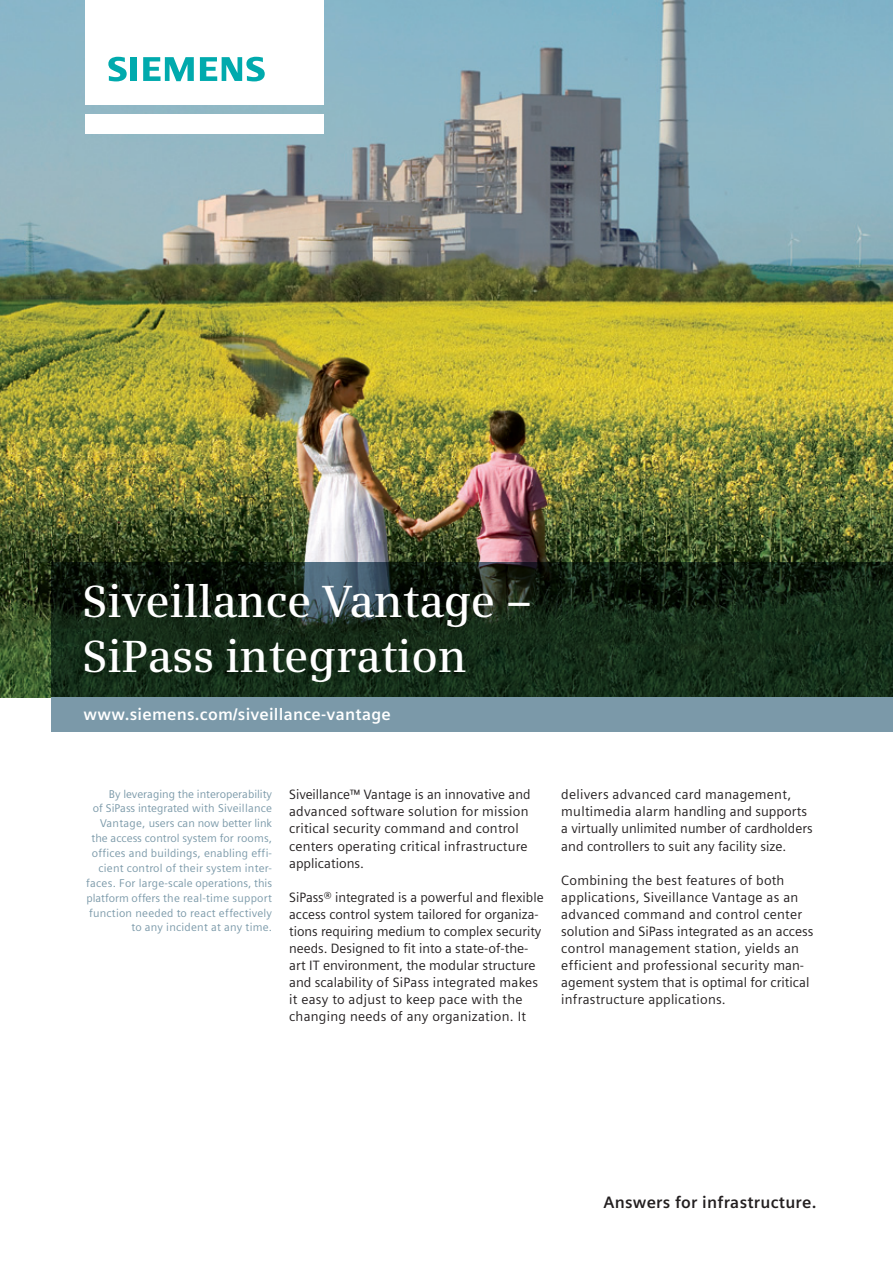
<style>
.page{position:relative;width:893px;height:1263px;background:#fff}
.page>*{position:absolute;margin:0;border:0;box-sizing:border-box;transform-origin:0 0}
.t1{font:600 45px/55.2px "Siemens Serif";letter-spacing:-.005em;color:#fff}
.t2{font:700 16.5px "Siemens Sans";letter-spacing:.015em;color:#fff}
.t3{font:700 16.5px "Siemens Sans";letter-spacing:.015em;color:#231f20}
.t4{font:13.5px/17px "Siemens Sans";letter-spacing:.005em;color:#231f20}
.t5{font:11.25px/14.9px "Siemens Sans";letter-spacing:.015em;color:#7b99a9;text-align:right}
</style>
<div class="page">
<img style="left:0;top:0;width:893px;height:697px">
<div style="left:85px;top:114px;width:238px;height:19px;background:#fff"></div>
<div style="left:85px;top:0;width:238px;height:105px;background:#fff"></div>
<svg style="left:108px;top:57px;width:19px;height:24px"></svg>
<div style="left:130px;top:57px;width:7px;height:24px;background:#00aaad"></div>
<svg style="left:143px;top:57px;width:51px;height:24px"></svg>
<svg style="left:200px;top:57px;width:65px;height:24px"></svg>
<svg style="left:51px;top:562px;width:842px;height:135px;background:#152918"></svg>
<div style="left:51px;top:697px;width:842px;height:34px;background:#7b99a9"></div>
<h1 class="t1" style="left:82px;top:573px;width:451px">Siveillance Vantage –<br>SiPass integration</h1>
<p class="t2" style="left:84px;top:705px;width:309px">www.siemens.com/siveillance-vantage</p>
<p class="t5" style="left:86px;top:786px;width:187px">By leveraging the interoperability<br>of SiPass integrated with Siveillance Vantage, users can now better link the access control system for rooms, offices and buildings, enabling effi&shy;cient control of their system inter&shy;faces. For large-scale operations, this platform offers the real-time support function needed to react effectively to any incident at any time.</p>
<p class="t4" style="left:561px;top:786px;width:253px">delivers advanced card management, multimedia alarm handling and supports a virtually unlimited number of cardholders and controllers to suit any facility size.</p>
<p class="t4" style="left:289px;top:786px;width:243px">Siveillance™ Vantage is an innovative and advanced software solution for mission critical security command and control centers operating critical infrastructure applications.</p>
<p class="t4" style="left:289px;top:888px;width:256px">SiPass® integrated is a powerful and flexible access control system tailored for organiza&shy;tions requiring medium to complex security needs. Designed to fit into a state-of-the&shy;art IT environment, the modular structure and scalability of SiPass integrated makes it easy to adjust to keep pace with the changing needs of any organization. It</p>
<p class="t4" style="left:561px;top:871px;width:254px">Combining the best features of both applications, Siveillance Vantage as an advanced command and control center solution and SiPass integrated as an access control management station, yields an efficient and professional security man&shy;agement system that is optimal for critical infrastructure applications.</p>
<p class="t3" style="left:603px;top:1192px;width:214px">Answers for infrastructure.</p>
</div>
